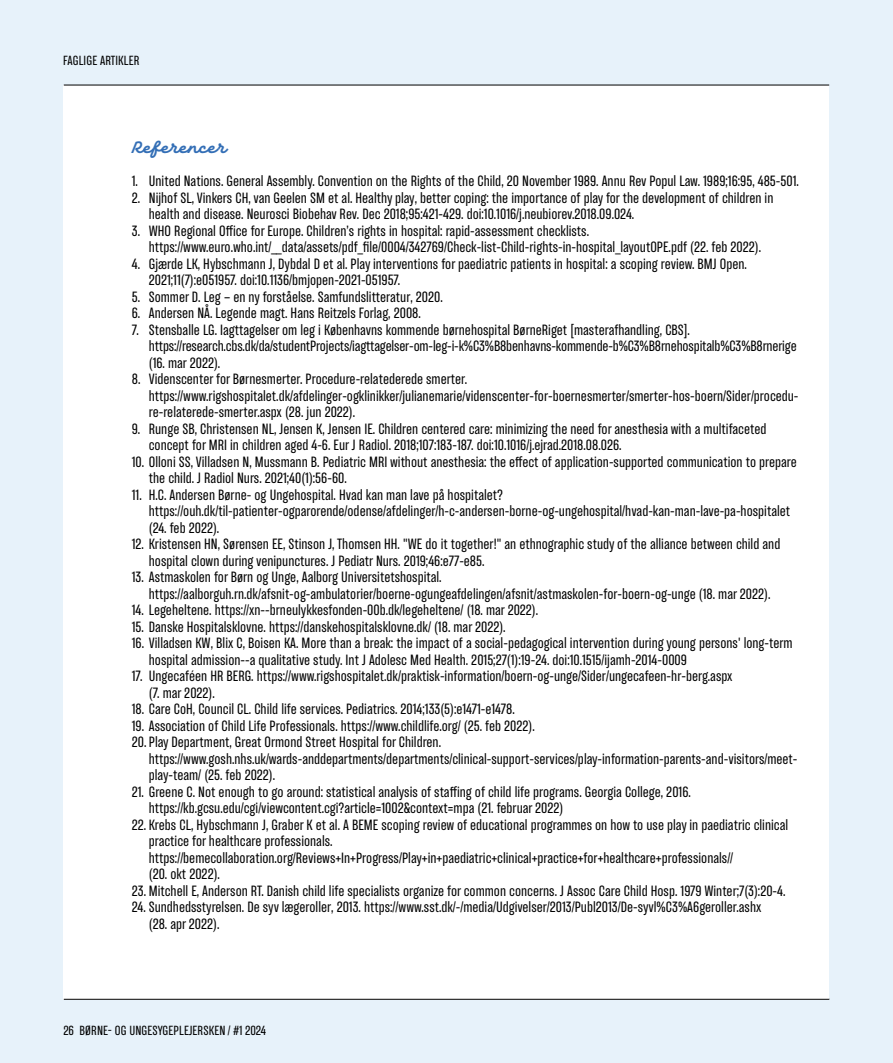
<style>
.page{position:relative;width:893px;height:1063px;background:#e7f2fa}
.page>*{position:absolute;margin:0;border:0;box-sizing:border-box;transform-origin:0 0}
.t1{font:700 16.5px "TT Backwards Script";color:#346fb6}
.t2{font:13.5px/16.5px "TT Backwards Sans";color:#000}
.t3{font:12px "TT Backwards Sans";letter-spacing:.01em;color:#000}
</style>
<div class="page">
<div style="left:64px;top:85px;width:765px;height:914px;background:#fff"></div>
<hr style="left:64px;top:85px;width:765px;height:1px;background:#000">
<hr style="left:64px;top:999px;width:765px;height:1px;background:#000">
<p class="t3" style="left:63px;top:53px;width:78px">FAGLIGE ARTIKLER</p>
<p class="t1" style="left:132px;top:138px;width:96px">Referencer</p>
<p class="t2" style="left:132px;top:173px;width:668px">1. United Nations. General Assembly. Convention on the Rights of the Child, 20 November 1989. Annu Rev Popul Law. 1989;16:95, 485-501.</p>
<p class="t2" style="left:149px;top:190px;width:626px;text-indent:-17px">2. Nijhof SL, Vinkers CH, van Geelen SM et al. Healthy play, better coping: the importance of play for the development of children in health and disease. Neurosci Biobehav Rev. Dec 2018;95:421-429. doi:10.1016/j.neubiorev.2018.09.024.</p>
<p class="t2" style="left:149px;top:223px;width:614px;text-indent:-17px">3. WHO Regional Office for Europe. Children’s rights in hospital: rapid-assessment checklists. https://www.euro.who.int/__data/assets/pdf_file/0004/342769/Check-list-Child-rights-in-hospital_layoutOPE.pdf (22. feb 2022).</p>
<p class="t2" style="left:149px;top:256px;width:599px;text-indent:-17px">4. Gjærde LK, Hybschmann J, Dybdal D et al. Play interventions for paediatric patients in hospital: a scoping review. BMJ Open.<br>2021;11(7):e051957. doi:10.1136/bmjopen-2021-051957.</p>
<p class="t2" style="left:132px;top:289px;width:312px">5. Sommer D. Leg – en ny forståelse. Samfundslitteratur, 2020.</p>
<p class="t2" style="left:132px;top:305px;width:291px">6. Andersen NÅ. Legende magt. Hans Reitzels Forlag, 2008.</p>
<p class="t2" style="left:149px;top:322px;width:649px;text-indent:-17px">7. Stensballe LG. Iagttagelser om leg i Københavns kommende børnehospital BørneRiget [masterafhandling, CBS]. https://research.cbs.dk/da/studentProjects/iagttagelser-om-leg-i-k%C3%B8benhavns-kommende-b%C3%B8rnehospitalb%C3%B8rnerige (16. mar 2022).</p>
<p class="t2" style="left:149px;top:371px;width:651px;text-indent:-17px">8. Videnscenter for Børnesmerter. Procedure-relatederede smerter. https://www.rigshospitalet.dk/afdelinger-ogklinikker/julianemarie/videnscenter-for-boernesmerter/smerter-hos-boern/Sider/procedu&shy;re-relaterede-smerter.aspx (28. jun 2022).</p>
<p class="t2" style="left:149px;top:421px;width:619px;text-indent:-17px">9. Runge SB, Christensen NL, Jensen K, Jensen IE. Children centered care: minimizing the need for anesthesia with a multifaceted concept for MRI in children aged 4-6. Eur J Radiol. 2018;107:183-187. doi:10.1016/j.ejrad.2018.08.026.</p>
<p class="t2" style="left:149px;top:454px;width:650px;text-indent:-17px">10. Olloni SS, Villadsen N, Mussmann B. Pediatric MRI without anesthesia: the effect of application-supported communication to prepare the child. J Radiol Nurs. 2021;40(1):56-60.</p>
<p class="t2" style="left:149px;top:487px;width:643px;text-indent:-17px">11. H.C. Andersen Børne- og Ungehospital. Hvad kan man lave på hospitalet? https://ouh.dk/til-patienter-ogparorende/odense/afdelinger/h-c-andersen-borne-og-ungehospital/hvad-kan-man-lave-pa-hospitalet (24. feb 2022).</p>
<p class="t2" style="left:149px;top:536px;width:633px;text-indent:-17px">12. Kristensen HN, Sørensen EE, Stinson J, Thomsen HH. "WE do it together!" an ethnographic study of the alliance between child and hospital clown during venipunctures. J Pediatr Nurs. 2019;46:e77-e85.</p>
<p class="t2" style="left:149px;top:569px;width:623px;text-indent:-17px">13. Astmaskolen for Børn og Unge, Aalborg Universitetshospital. https://aalborguh.rn.dk/afsnit-og-ambulatorier/boerne-ogungeafdelingen/afsnit/astmaskolen-for-boern-og-unge (18. mar 2022).</p>
<p class="t2" style="left:132px;top:602px;width:408px">14. Legeheltene. https://xn--brneulykkesfonden-00b.dk/legeheltene/ (18. mar 2022).</p>
<p class="t2" style="left:132px;top:619px;width:375px">15. Danske Hospitalsklovne. https://danskehospitalsklovne.dk/ (18. mar 2022).</p>
<p class="t2" style="left:149px;top:635px;width:645px;text-indent:-17px">16. Villadsen KW, Blix C, Boisen KA. More than a break: the impact of a social-pedagogical intervention during young persons' long-term hospital admission--a qualitative study. Int J Adolesc Med Health. 2015;27(1):19-24. doi:10.1515/ijamh-2014-0009</p>
<p class="t2" style="left:149px;top:668px;width:585px;text-indent:-17px">17. Ungecaféen HR BERG. https://www.rigshospitalet.dk/praktisk-information/boern-og-unge/Sider/ungecafeen-hr-berg.aspx (7. mar 2022).</p>
<p class="t2" style="left:132px;top:701px;width:384px">18. Care CoH, Council CL. Child life services. Pediatrics. 2014;133(5):e1471-e1478.</p>
<p class="t2" style="left:132px;top:718px;width:404px">19. Association of Child Life Professionals. https://www.childlife.org/ (25. feb 2022).</p>
<p class="t2" style="left:149px;top:734px;width:650px;text-indent:-17px">20. Play Department, Great Ormond Street Hospital for Children. https://www.gosh.nhs.uk/wards-anddepartments/departments/clinical-support-services/play-information-parents-and-visitors/meet&shy;play-team/ (25. feb 2022).</p>
<p class="t2" style="left:149px;top:784px;width:544px;text-indent:-17px">21. Greene C. Not enough to go around: statistical analysis of staffing of child life programs. Georgia College, 2016. https://kb.gcsu.edu/cgi/viewcontent.cgi?article=1002&amp;context=mpa (21. februar 2022)</p>
<p class="t2" style="left:149px;top:817px;width:641px;text-indent:-17px">22. Krebs CL, Hybschmann J, Graber K et al. A BEME scoping review of educational programmes on how to use play in paediatric clinical practice for healthcare professionals. https://bemecollaboration.org/Reviews+In+Progress/Play+in+paediatric+clinical+practice+for+healthcare+professionals//<br>(20. okt 2022).</p>
<p class="t2" style="left:132px;top:883px;width:655px">23. Mitchell E, Anderson RT. Danish child life specialists organize for common concerns. J Assoc Care Child Hosp. 1979 Winter;7(3):20-4.</p>
<p class="t2" style="left:149px;top:899px;width:614px;text-indent:-17px">24. Sundhedsstyrelsen. De syv lægeroller, 2013. https://www.sst.dk/-/media/Udgivelser/2013/Publ2013/De-syvl%C3%A6geroller.ashx (28. apr 2022).</p>
<p class="t3" style="left:63px;top:1023px;width:204px">26 BØRNE- OG UNGESYGEPLEJERSKEN / #1 2024</p>
</div>
